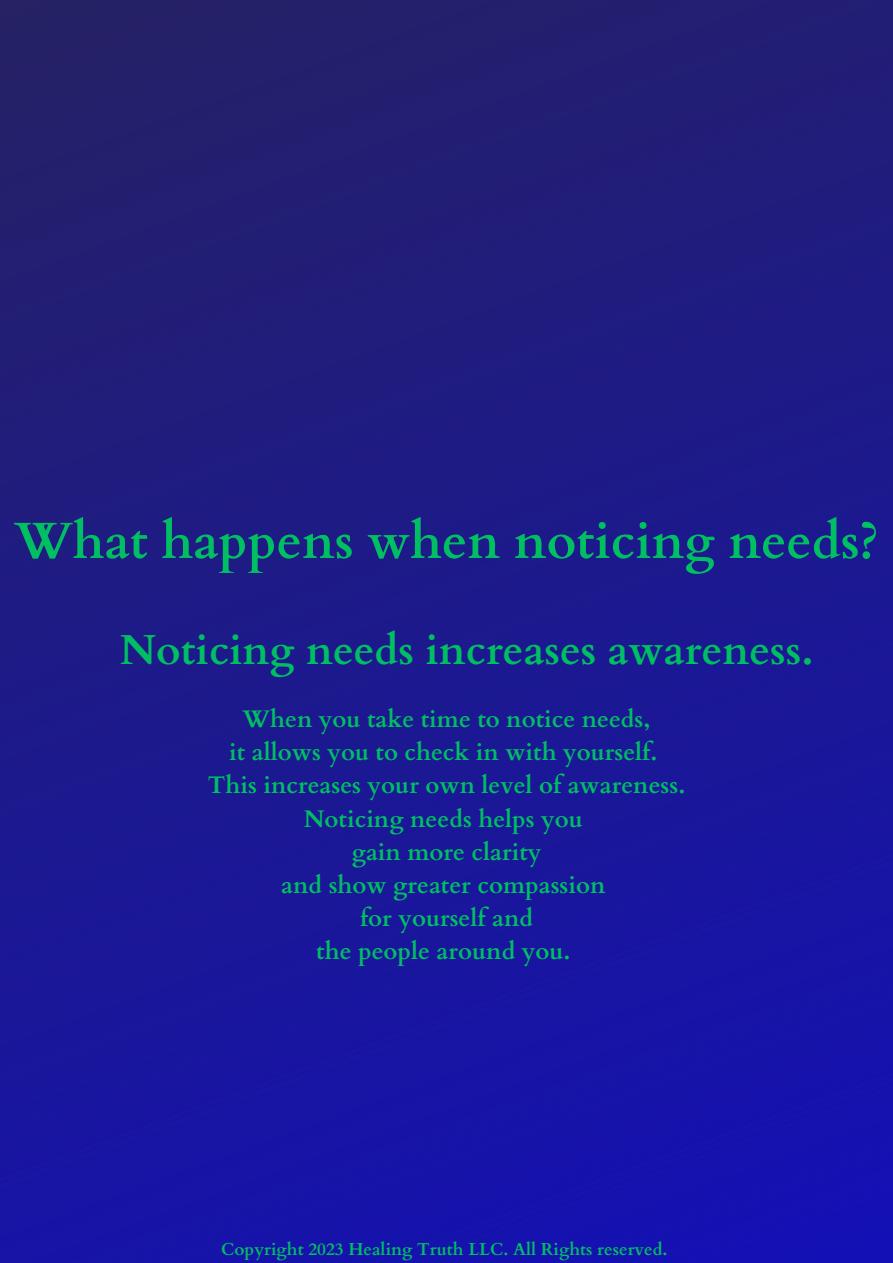
<style>
.page{position:relative;width:893px;height:1263px;background:#fff}
.page>*{position:absolute;margin:0;border:0;box-sizing:border-box;transform-origin:0 0}
.t1{font:700 51px "Cardo";color:#00bf63}
.t2{font:700 42px "Cardo";color:#00bf63}
.t3{font:700 24px/33.2px "Cardo";color:#00bf63;text-align:center}
.t4{font:700 17.25px "Cardo";color:#00bf63}
</style>
<div class="page">
<img style="left:0;top:0;width:893px;height:1263px">
<h1 class="t1" style="left:14px;top:507px;width:866px">What happens when noticing needs?</h1>
<h2 class="t2" style="left:120px;top:623px;width:695px">Noticing needs increases awareness.</h2>
<p class="t3" style="left:208px;top:703px;width:479px">When you take time to notice needs,<br>it allows you to check in with yourself.<br>This increases your own level of awareness.<br>Noticing needs helps you<br>gain more clarity<br>and show greater compassion<br>for yourself and<br>the people around you.</p>
<p class="t4" style="left:221px;top:1238px;width:448px">Copyright 2023 Healing Truth LLC. All Rights reserved.</p>
</div>
